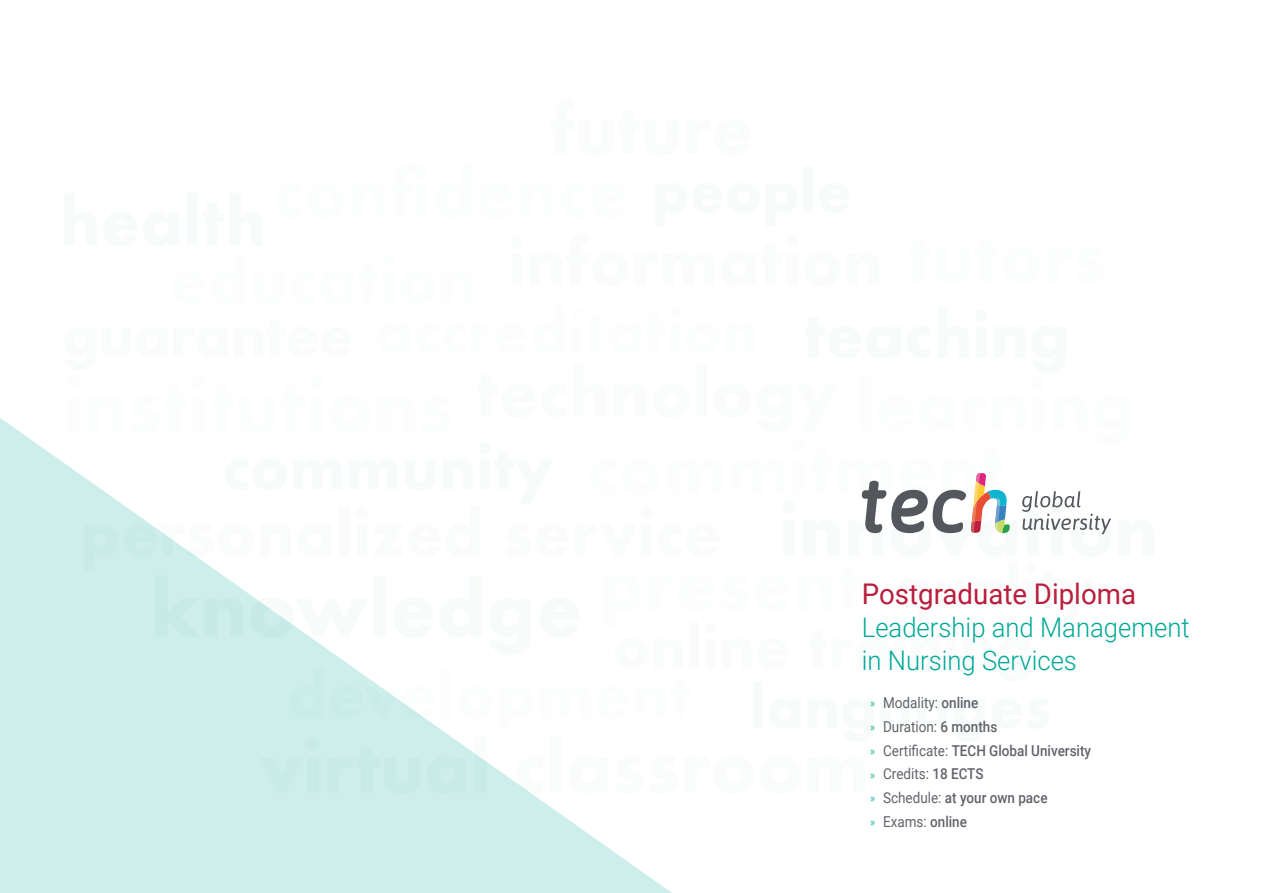
<style>
.page{position:relative;width:1263px;height:893px;background:#fff}
.page>*{position:absolute;margin:0;border:0;box-sizing:border-box;transform-origin:0 0}
.t1{font:28.5px "Roboto";color:#ba1e3c}
.t2{font:300 27px/33px "Roboto";color:#00a996;scale:.95 1}
.t3{font:500 15px/23.7px "Roboto";color:#61646a;scale:.9 1}
.s1{font-family:"Myriad Pro";font-weight:400;font-size:12px;color:#00a996}
.s2{font-weight:400}
</style>
<div class="page">
<svg style="left:0;top:418px;width:672px;height:475px;background:#d1efeb"></svg>
<svg style="left:64px;top:418px;width:1047px;height:376px"></svg>
<h1 class="t1" style="left:862px;top:574px;width:276px">Postgraduate Diploma</h1>
<h2 class="t2" style="left:862px;top:610px;width:347px">Leadership and Management in Nursing Services</h2>
<p class="t3" style="left:870px;top:690px;width:247px"><span class="s1">»</span> <span class="s2">Modality:</span> online<br><span class="s1">»</span> <span class="s2">Duration:</span> 6 months<br><span class="s1">»</span> <span class="s2">Certificate:</span> TECH Global University <span class="s1">»</span> <span class="s2">Credits:</span> 18 ECTS<br><span class="s1">»</span> <span class="s2">Schedule:</span> at your own pace<br><span class="s1">»</span> <span class="s2">Exams:</span> online</p>
</div>
